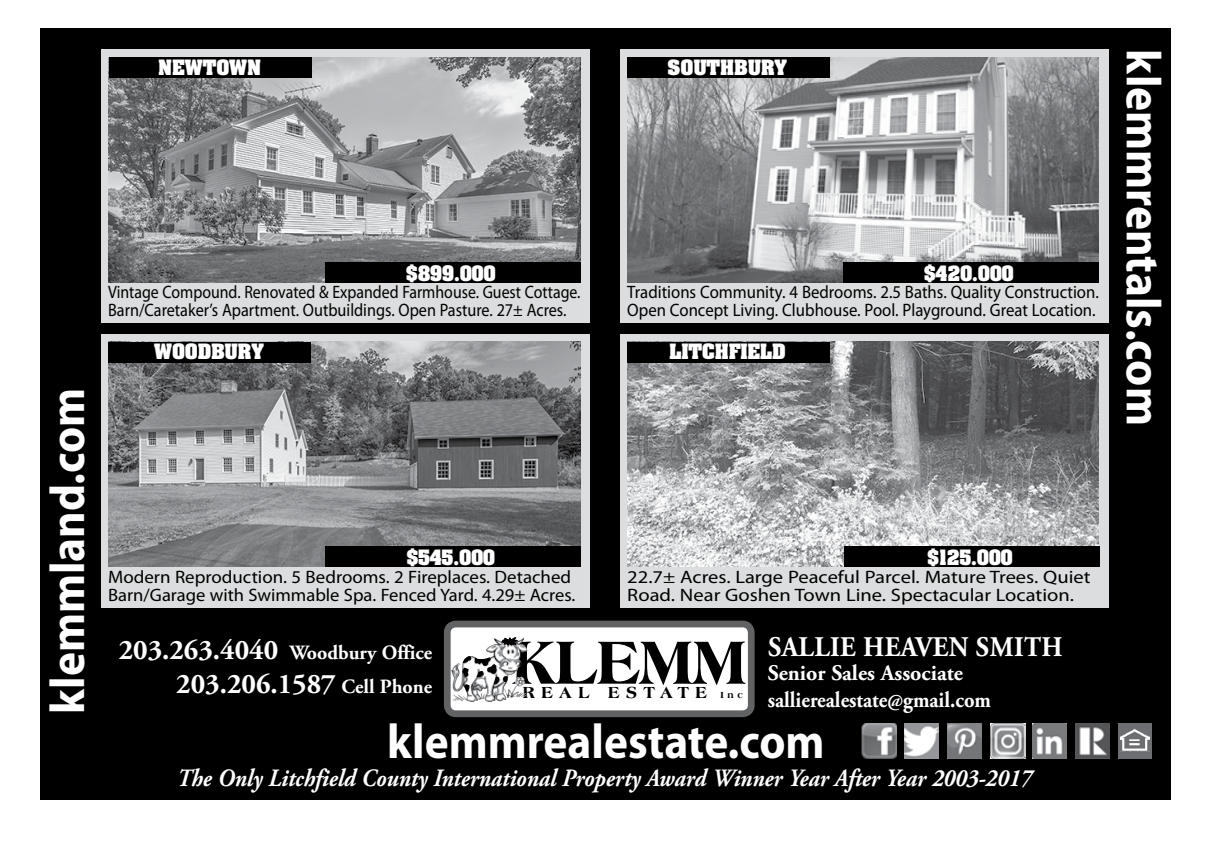
<style>
.page{position:relative;width:1215px;height:851px;background:#fff}
.page>*{position:absolute;margin:0;border:0;box-sizing:border-box;transform-origin:0 0}
.t1{font:800 64.58px "Americana BT";color:#000;scale:.95 1}
.t2{font:700 48.82px "Myriad Pro";color:#fff;scale:.93 1}
.t3{font:700 28.35px "Adobe Garamond Pro";letter-spacing:.015em;color:#fff}
.t4{font:700 28.35px "Adobe Garamond Pro";letter-spacing:.015em;color:#fff;scale:.93 1}
.t5{font:italic 700 24.75px "Adobe Garamond Pro";color:#fff;scale:.9 1}
.t6{font:700 22.5px "Adobe Garamond Pro";color:#fff;scale:.91 1}
.t7{font:700 22.28px "Adobe Garamond Pro";color:#fff}
.t8{font:700 20.25px "Adobe Garamond Pro";color:#fff}
.t9{font:18px/18px "Myriad Pro";color:#000;scale:.88 1}
.t10{font:18px/18px "Myriad Pro";color:#000;scale:.93 1}
.t11{font:18px/18px "Myriad Pro";color:#000;scale:1.05 1}
.t12{font:18px/18px "Myriad Pro";color:#000;scale:1.14 1}
.t13{font:700 18px "Aachen";color:#fff}
.t14{font:700 18px "Aachen";color:#fff;scale:.96 1}
.t15{font:800 17.1px "Americana BT";letter-spacing:.4em;color:#000;scale:.95 1}
.s1{font-size:28.35px}
.s2{font-size:20.25px}
.s3{font-size:9.45px}
</style>
<div class="page">
<div style="left:40px;top:28px;width:1130px;height:771px;background:#000"></div>
<div style="left:447px;top:624px;width:304px;height:89px;background:#fff;border-radius:9px"></div>
<div style="left:444px;top:620px;width:311px;height:97px;border:7px solid #616264;border-radius:9px"></div>
<img style="left:451px;top:637px;width:75px;height:65px">
<svg style="left:463px;top:656px;width:45px;height:35px"></svg>
<svg style="left:501px;top:637px;width:16px;height:8px"></svg>
<div style="left:101px;top:49px;width:488px;height:274px;background:#dcddde"></div>
<img style="left:109px;top:58px;width:472px;height:224px">
<div style="left:325px;top:262px;width:256px;height:21px;background:#000"></div>
<div style="left:110px;top:58px;width:202px;height:20px;background:#000"></div>
<div style="left:620px;top:49px;width:488px;height:274px;background:#dcddde"></div>
<img style="left:628px;top:58px;width:471px;height:224px">
<div style="left:843px;top:262px;width:256px;height:21px;background:#000"></div>
<div style="left:627px;top:58px;width:202px;height:20px;background:#000"></div>
<div style="left:101px;top:334px;width:488px;height:273px;background:#dcddde"></div>
<img style="left:109px;top:342px;width:472px;height:225px">
<div style="left:325px;top:546px;width:256px;height:21px;background:#000"></div>
<div style="left:109px;top:342px;width:202px;height:20px;background:#000"></div>
<div style="left:620px;top:334px;width:488px;height:273px;background:#dcddde"></div>
<img style="left:628px;top:342px;width:471px;height:225px">
<div style="left:844px;top:546px;width:256px;height:21px;background:#000"></div>
<div style="left:627px;top:342px;width:202px;height:20px;background:#000"></div>
<img style="left:862px;top:723px;width:35px;height:35px">
<img style="left:904px;top:723px;width:35px;height:35px">
<img style="left:1032px;top:723px;width:35px;height:35px">
<img style="left:947px;top:723px;width:35px;height:35px">
<img style="left:1076px;top:723px;width:33px;height:35px">
<img style="left:990px;top:723px;width:35px;height:35px">
<div style="left:1118px;top:723px;width:34px;height:35px;background:#6d6e71"></div>
<img style="left:1121px;top:729px;width:29px;height:22px">
<p class="t13" style="left:158px;top:54px;width:105px">NEWTOWN</p>
<p class="t13" style="left:668px;top:54px;width:121px">SOUTHBURY</p>
<h2 class="t2" style="left:36px;top:714px;width:352px;rotate:-90deg">klemmland.com</h2>
<p class="t14" style="left:406px;top:259px;width:94px">$899.000</p>
<p class="t14" style="left:924px;top:259px;width:95px">$420.000</p>
<p class="t9" style="left:108px;top:283px;width:538px">Vintage Compound. Renovated &amp; Expanded Farmhouse. Guest Cottage.<br>Barn/Caretaker’s Apartment. Outbuildings. Open Pasture. 27± Acres.</p>
<p class="t10" style="left:627px;top:283px;width:509px">Traditions Community. 4 Bedrooms. 2.5 Baths. Quality Construction.<br>Open Concept Living. Clubhouse. Pool. Playground. Great Location.</p>
<p class="t13" style="left:154px;top:338px;width:111px">WOODBURY</p>
<p class="t13" style="left:669px;top:338px;width:118px">LITCHFIELD</p>
<p class="t14" style="left:407px;top:543px;width:93px">$545.000</p>
<p class="t11" style="left:108px;top:567px;width:447px">Modern Reproduction. 5 Bedrooms. 2 Fireplaces. Detached<br>Barn/Garage with Swimmable Spa. Fenced Yard. 4.29± Acres.</p>
<p class="t14" style="left:928px;top:543px;width:90px">$125.000</p>
<p class="t12" style="left:627px;top:567px;width:408px">22.7± Acres. Large Peaceful Parcel. Mature Trees. Quiet<br>Road. Near Goshen Town Line. Spectacular Location.</p>
<p class="t8" style="left:119px;top:641px;width:315px"><span class="s1">203.263.4040</span> Woodbury Office</p>
<h3 class="t3" style="left:176px;top:667px;width:257px">203.206.1587 <span class="s2">Cell Phone</span></h3>
<h1 class="t1" style="left:511px;top:623px;width:249px">KLEMM</h1>
<p class="t15" style="left:523px;top:682px;width:233px">REAL ESTATE <span class="s3">Inc</span></p>
<h3 class="t4" style="left:768px;top:630px;width:318px">SALLIE HEAVEN SMITH</h3>
<p class="t7" style="left:768px;top:660px;width:197px">Senior Sales Associate</p>
<p class="t6" style="left:768px;top:686px;width:247px">sallierealestate@gmail.com</p>
<h2 class="t2" style="left:387px;top:709px;width:472px">klemmrealestate.com</h2>
<h3 class="t5" style="left:177px;top:764px;width:952px">The Only Litchfield County International Property Award Winner Year After Year 2003-2017</h3>
<h2 class="t2" style="left:1175px;top:49px;width:406px;rotate:90deg">klemmrentals.com</h2>
</div>
